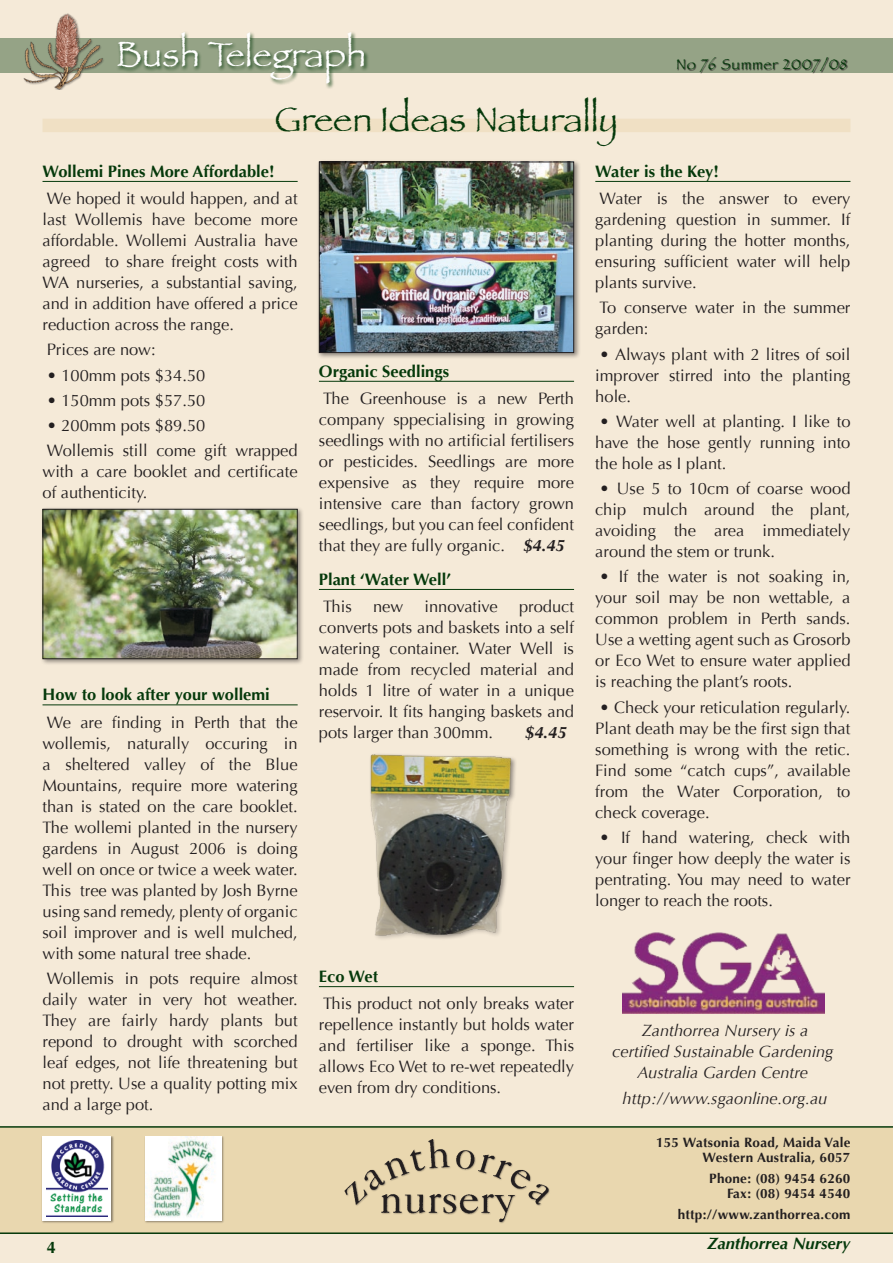
<style>
.page{position:relative;width:893px;height:1263px;background:#f5ead8}
.page>*{position:absolute;margin:0;border:0;box-sizing:border-box;transform-origin:0 0}
.Heading{font:36px "Papyrus";color:#05390b}
.t1{font:36px "Papyrus";color:#fff}
.Main{font:16.5px/21px "Optima";color:#231f20;text-align:justify}
.Main-2{font:700 16.5px "Optima";color:#05390b}
.Main-3{font:italic 16.5px/21px "Optima";color:#231f20;text-align:center}
.Main-4{font:italic 700 16.5px "Optima";color:#05390b}
.Main-5{font:italic 700 16.5px "Optima";color:#231f20}
.Main-6{font:15px "Papyrus";letter-spacing:.05em;color:#05390b}
.Main-7{font:700 13.5px "Optima";letter-spacing:.02em;color:#231f20}
.s1{font-weight:700;font-style:italic}
</style>
<div class="page">
<div style="left:0;top:1127px;width:893px;height:106px;background:#e9d7af"></div>
<img style="left:344px;top:1139px;width:205px;height:83px">
<div style="left:0;top:38px;width:893px;height:34px;background:#95a386"></div>
<hr style="left:0;top:1232px;width:893px;height:2px;background:#05390b">
<hr style="left:0;top:1126px;width:893px;height:2px;background:#05390b">
<div style="left:116px;top:31px;width:384px;height:67px;background:#05390b;opacity:.75"></div>
<div style="left:677px;top:57px;width:214px;height:28px;background:#231f20;opacity:.75"></div>
<img style="left:21px;top:13px;width:85px;height:76px">
<div style="left:41px;top:1135px;width:79px;height:94px;background:#231f20;opacity:.5"></div>
<div style="left:43px;top:1136px;width:68px;height:84px;background:#fff"></div>
<img style="left:47px;top:1140px;width:60px;height:76px">
<div style="left:144px;top:1135px;width:86px;height:94px;background:#231f20;opacity:.5"></div>
<img style="left:146px;top:1136px;width:75px;height:84px">
<div style="left:43px;top:119px;width:807px;height:13px;background:#f0e0c4"></div>
<hr style="left:43px;top:181px;width:255px;height:1px;background:#05390b">
<hr style="left:43px;top:704px;width:255px;height:1px;background:#05390b">
<hr style="left:595px;top:181px;width:255px;height:1px;background:#05390b">
<hr style="left:319px;top:381px;width:255px;height:1px;background:#05390b">
<hr style="left:319px;top:589px;width:255px;height:1px;background:#05390b">
<hr style="left:319px;top:986px;width:255px;height:1px;background:#05390b">
<div style="left:316px;top:159px;width:271px;height:206px;background:#231f20;opacity:.5"></div>
<img style="left:321px;top:164px;width:251px;height:187px">
<div style="left:319px;top:162px;width:255px;height:191px;border:1px solid #231f20"></div>
<div style="left:40px;top:506px;width:270px;height:165px;background:#231f20;opacity:.5"></div>
<img style="left:45px;top:511px;width:251px;height:146px">
<div style="left:43px;top:509px;width:255px;height:150px;border:1px solid #231f20"></div>
<img style="left:370px;top:754px;width:143px;height:185px">
<img style="left:622px;top:932px;width:203px;height:82px">
<p class="t1" style="left:116px;top:32px;width:252px">Bush Telegraph</p>
<p class="Heading" style="left:275px;top:98px;width:345px">Green Ideas Naturally</p>
<p class="Main-6" style="left:676px;top:55px;width:172px">No 76 Summer 2007/08</p>
<p class="Main-2" style="left:43px;top:162px;width:234px">Wollemi Pines More Affordable!</p>
<p class="Main" style="left:43px;top:188px;width:257px">We hoped it would happen, and at last Wollemis have become more affordable. Wollemi Australia have agreed to share freight costs with WA nurseries, a substantial saving, and in addition have offered a price reduction across the range.</p>
<p class="Main" style="left:47px;top:340px;width:110px">Prices are now:</p>
<p class="Main" style="left:47px;top:365px;width:160px">• 100mm pots $34.50</p>
<p class="Main" style="left:47px;top:390px;width:160px">• 150mm pots $57.50</p>
<p class="Main" style="left:47px;top:415px;width:160px">• 200mm pots $89.50</p>
<p class="Main" style="left:43px;top:441px;width:257px">Wollemis still come gift wrapped with a care booklet and certificate of authenticity.</p>
<p class="Main-2" style="left:43px;top:685px;width:229px">How to look after your wollemi</p>
<p class="Main" style="left:43px;top:712px;width:257px">We are finding in Perth that the wollemis, naturally occuring in a sheltered valley of the Blue Mountains, require more watering than is stated on the care booklet.<br>The wollemi planted in the nursery gardens in August 2006 is doing well on once or twice a week water.<br>This tree was planted by Josh Byrne using sand remedy, plenty of organic soil improver and is well mulched, with some natural tree shade.</p>
<p class="Main" style="left:43px;top:968px;width:257px">Wollemis in pots require almost daily water in very hot weather.<br>They are fairly hardy plants but repond to drought with scorched leaf edges, not life threatening but not pretty. Use a quality potting mix and a large pot.</p>
<p class="Main-2" style="left:319px;top:361px;width:132px">Organic Seedlings</p>
<p class="Main" style="left:319px;top:388px;width:257px">The Greenhouse is a new Perth company sppecialising in growing seedlings with no artificial fertilisers or pesticides. Seedlings are more expensive as they require more intensive care than factory grown seedlings, but you can feel confident that they are fully organic. <span class="s1">$4.45</span></p>
<p class="Main-2" style="left:319px;top:570px;width:134px">Plant ‘Water Well’</p>
<p class="Main" style="left:323px;top:596px;width:30px">This</p>
<p class="Main" style="left:373px;top:596px;width:32px">new</p>
<p class="Main" style="left:425px;top:596px;width:75px">innovative</p>
<p class="Main" style="left:319px;top:596px;width:257px;text-indent:200px">product converts pots and baskets into a self watering container. Water Well is made from recycled material and holds 1 litre of water in a unique reservoir. It fits hanging baskets and pots larger than 300mm.</p>
<p class="Main-5" style="left:525px;top:723px;width:43px">$4.45</p>
<p class="Main-2" style="left:595px;top:162px;width:125px">Water is the Key!</p>
<p class="Main" style="left:595px;top:188px;width:257px">Water is the answer to every gardening question in summer. If planting during the hotter months, ensuring sufficient water will help plants survive.</p>
<p class="Main" style="left:595px;top:298px;width:257px">To conserve water in the summer garden:</p>
<p class="Main" style="left:595px;top:344px;width:257px">• Always plant with 2 litres of soil improver stirred into the planting hole.</p>
<p class="Main" style="left:595px;top:411px;width:257px">• Water well at planting. I like to have the hose gently running into the hole as I plant.</p>
<p class="Main" style="left:595px;top:478px;width:257px">• Use 5 to 10cm of coarse wood chip mulch around the plant, avoiding the area immediately around the stem or trunk.</p>
<p class="Main" style="left:595px;top:567px;width:257px">• If the water is not soaking in, your soil may be non wettable, a common problem in Perth sands.<br>Use a wetting agent such as Grosorb or Eco Wet to ensure water applied is reaching the plant’s roots.</p>
<p class="Main" style="left:595px;top:697px;width:257px">• Check your reticulation regularly.<br>Plant death may be the first sign that something is wrong with the retic.<br>Find some “catch cups”, available from the Water Corporation, to check coverage.</p>
<p class="Main" style="left:595px;top:827px;width:257px">• If hand watering, check with your finger how deeply the water is pentrating. You may need to water longer to reach the roots.</p>
<p class="Main-2" style="left:319px;top:967px;width:61px">Eco Wet</p>
<p class="Main" style="left:319px;top:993px;width:257px">This product not only breaks water repellence instantly but holds water and fertiliser like a sponge. This allows Eco Wet to re-wet repeatedly even from dry conditions.</p>
<p class="Main-3" style="left:612px;top:1020px;width:223px">Zanthorrea Nursery is a certified Sustainable Gardening<br>Australia Garden Centre</p>
<p class="Main-3" style="left:623px;top:1087px;width:206px">http://www.sgaonline.org.au</p>
<p class="Main-7" style="left:656px;top:1135px;width:196px">155 Watsonia Road, Maida Vale</p>
<p class="Main-7" style="left:703px;top:1150px;width:149px">Western Australia, 6057</p>
<p class="Main-7" style="left:709px;top:1171px;width:143px">Phone: (08) 9454 6260</p>
<p class="Main-7" style="left:727px;top:1186px;width:125px">Fax: (08) 9454 4540</p>
<p class="Main-7" style="left:678px;top:1206px;width:174px">http://www.zanthorrea.com</p>
<p class="Main-2" style="left:47px;top:1237px;width:11px">4</p>
<p class="Main-4" style="left:707px;top:1234px;width:145px">Zanthorrea Nursery</p>
</div>
